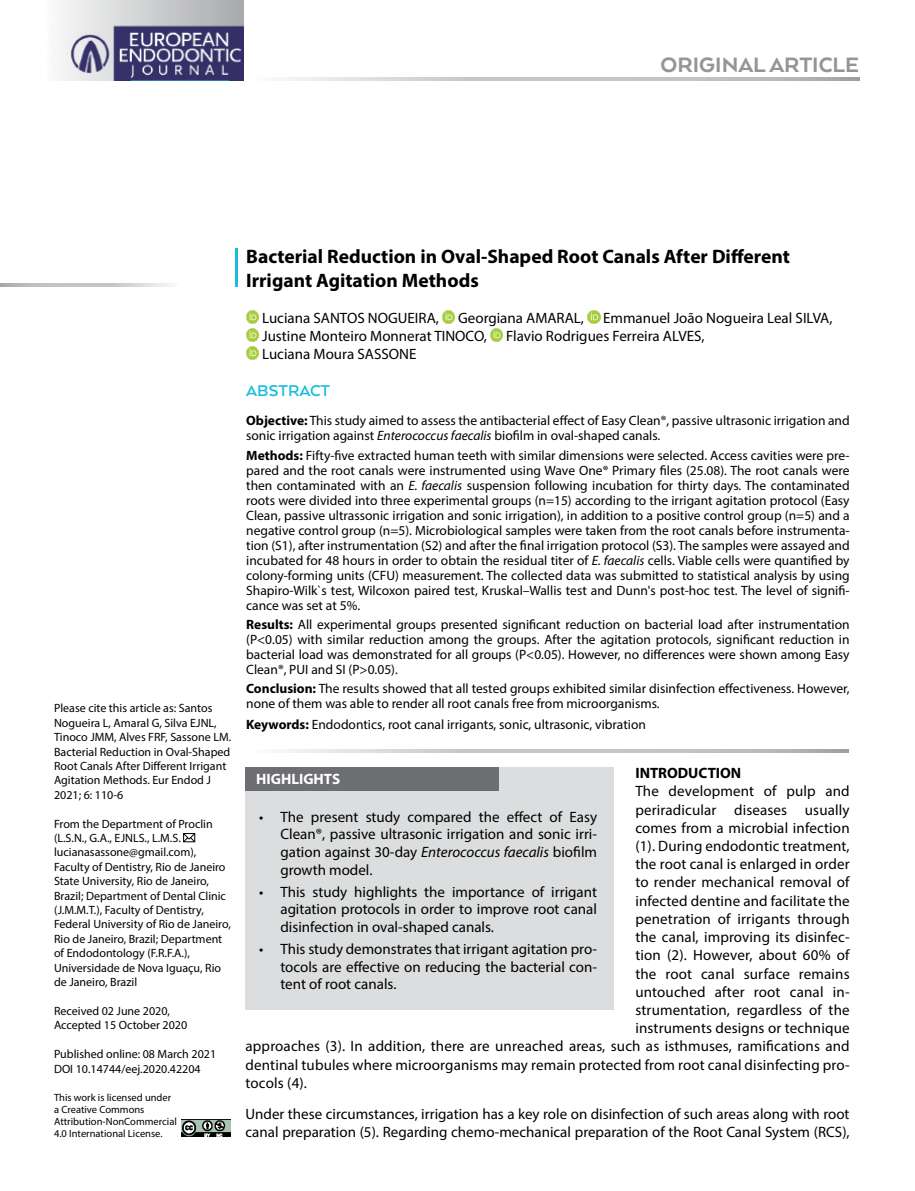
<style>
.page{position:relative;width:915px;height:1191px;background:#fff}
.page>*{position:absolute;margin:0;border:0;box-sizing:border-box;transform-origin:0 0}
.t1{font:800 24px "Arquitecta";color:#939598}
.t2{font:700 19.5px/23.4px "Myriad Pro";color:#000}
.t3{font:700 18px "Arquitecta";color:#1abcdc}
.t4{font:15px/17.7px "Myriad Pro";letter-spacing:.005em;color:#000;text-align:justify}
.t5{font:700 15px "Myriad Pro";color:#000}
.t6{font:700 15px "Myriad Pro";color:#fff}
.t7{font:13.5px/15px "Myriad Pro";color:#000}
.t8{font:12px/14.4px "Myriad Pro";color:#000}
.t9{font:10.5px/12px "Myriad Pro";color:#000}
.s1{font-weight:700}
.s2{font-style:italic}
</style>
<div class="page">
<img style="left:58px;top:0;width:185px;height:80px">
<svg style="left:283px;top:77px;width:575px;height:3px"></svg>
<hr style="left:235px;top:249px;width:2px;height:38px;background:#1abcdc">
<svg style="left:0;top:283px;width:171px;height:4px"></svg>
<svg style="left:183px;top:833px;width:12px;height:9px"></svg>
<svg style="left:282px;top:749px;width:566px;height:3px"></svg>
<div style="left:246px;top:767px;width:368px;height:242px;background:#dcddde"></div>
<div style="left:246px;top:767px;width:253px;height:23px;background:#6d6e71"></div>
<svg style="left:442px;top:310px;width:13px;height:13px"></svg>
<svg style="left:587px;top:310px;width:12px;height:13px"></svg>
<svg style="left:490px;top:328px;width:12px;height:13px"></svg>
<svg style="left:246px;top:310px;width:13px;height:49px"></svg>
<img style="left:181px;top:1119px;width:50px;height:18px">
<h1 class="t1" style="left:660px;top:50px;width:200px">ORIGINAL ARTICLE</h1>
<p class="t8" style="left:54px;top:701px;width:179px">Please cite this article as: Santos<br>Nogueira L, Amaral G, Silva EJNL,<br>Tinoco JMM, Alves FRF, Sassone LM.<br>Bacterial Reduction in Oval-Shaped<br>Root Canals After Different Irrigant<br>Agitation Methods. Eur Endod J<br>2021; 6: 110-6</p>
<p class="t8" style="left:54px;top:816px;width:178px">From the Department of Proclin (L.S.N., G.A., EJNLS., L.M.S. lucianasassone@gmail.com),<br>Faculty of Dentistry, Rio de Janeiro<br>State University, Rio de Janeiro,<br>Brazil; Department of Dental Clinic (J.M.M.T.), Faculty of Dentistry,<br>Federal University of Rio de Janeiro,<br>Rio de Janeiro, Brazil; Department of Endodontology (F.R.F.A.),<br>Universidade de Nova Iguaçu, Rio de Janeiro, Brazil</p>
<p class="t8" style="left:54px;top:1003px;width:134px">Received 02 June 2020,<br>Accepted 15 October 2020</p>
<p class="t8" style="left:54px;top:1046px;width:163px">Published online: 08 March 2021<br>DOI 10.14744/eej.2020.42204</p>
<p class="t9" style="left:54px;top:1091px;width:124px">This work is licensed under a Creative Commons<br>Attribution-NonCommercial<br>4.0 International License.</p>
<h2 class="t2" style="left:246px;top:244px;width:545px">Bacterial Reduction in Oval-Shaped Root Canals After Different<br>Irrigant Agitation Methods</h2>
<p class="t4" style="left:262px;top:309px;width:178px">Luciana SANTOS NOGUEIRA,</p>
<p class="t4" style="left:458px;top:309px;width:127px">Georgiana AMARAL,</p>
<p class="t4" style="left:603px;top:309px;width:231px">Emmanuel João Nogueira Leal SILVA,</p>
<p class="t4" style="left:262px;top:327px;width:226px">Justine Monteiro Monnerat TINOCO,</p>
<p class="t4" style="left:506px;top:327px;width:200px">Flavio Rodrigues Ferreira ALVES,</p>
<p class="t4" style="left:262px;top:345px;width:156px">Luciana Moura SASSONE</p>
<h3 class="t3" style="left:246px;top:380px;width:85px">ABSTRACT</h3>
<p class="t7" style="left:246px;top:413px;width:604px"><span class="s1">Objective:</span> This study aimed to assess the antibacterial effect of Easy Clean®, passive ultrasonic irrigation and sonic irrigation against <span class="s2">Enterococcus faecalis</span> biofilm in oval-shaped canals.</p>
<p class="t7" style="left:246px;top:447px;width:605px;text-align:justify"><span class="s1">Methods:</span> Fifty-five extracted human teeth with similar dimensions were selected. Access cavities were pre&shy;pared and the root canals were instrumented using Wave One® Primary files (25.08). The root canals were then contaminated with an <span class="s2">E. faecalis</span> suspension following incubation for thirty days. The contaminated roots were divided into three experimental groups (n=15) according to the irrigant agitation protocol (Easy Clean, passive ultrassonic irrigation and sonic irrigation), in addition to a positive control group (n=5) and a negative control group (n=5). Microbiological samples were taken from the root canals before instrumenta&shy;tion (S1), after instrumentation (S2) and after the final irrigation protocol (S3). The samples were assayed and incubated for 48 hours in order to obtain the residual titer of <span class="s2">E. faecalis</span> cells. Viable cells were quantified by colony-forming units (CFU) measurement. The collected data was submitted to statistical analysis by using Shapiro-Wilk`s test, Wilcoxon paired test, Kruskal–Wallis test and Dunn's post-hoc test. The level of signifi&shy;cance was set at 5%.</p>
<p class="t7" style="left:246px;top:616px;width:604px;text-align:justify"><span class="s1">Results:</span> All experimental groups presented significant reduction on bacterial load after instrumentation (P&lt;0.05) with similar reduction among the groups. After the agitation protocols, significant reduction in bacterial load was demonstrated for all groups (P&lt;0.05). However, no differences were shown among Easy Clean®, PUI and SI (P&gt;0.05).</p>
<p class="t7" style="left:246px;top:681px;width:604px"><span class="s1">Conclusion:</span> The results showed that all tested groups exhibited similar disinfection effectiveness. However, none of them was able to render all root canals free from microorganisms.</p>
<p class="t7" style="left:246px;top:716px;width:401px"><span class="s1">Keywords:</span> Endodontics, root canal irrigants, sonic, ultrasonic, vibration</p>
<p class="t5" style="left:635px;top:763px;width:107px">INTRODUCTION</p>
<p class="t4" style="left:635px;top:782px;width:216px">The development of pulp and</p>
<p class="t4" style="left:635px;top:800px;width:216px">periradicular diseases usually</p>
<p class="t4" style="left:635px;top:818px;width:216px">comes from a microbial infection</p>
<p class="t4" style="left:635px;top:837px;width:216px">(1). During endodontic treatment,</p>
<p class="t4" style="left:635px;top:855px;width:216px">the root canal is enlarged in order</p>
<p class="t4" style="left:635px;top:873px;width:216px">to render mechanical removal of</p>
<p class="t4" style="left:635px;top:891px;width:216px">infected dentine and facilitate the</p>
<p class="t4" style="left:635px;top:909px;width:216px">penetration of irrigants through</p>
<p class="t4" style="left:635px;top:928px;width:216px">the canal, improving its disinfec-</p>
<p class="t4" style="left:635px;top:946px;width:216px">tion (2). However, about 60% of</p>
<p class="t4" style="left:635px;top:964px;width:216px">the root canal surface remains</p>
<p class="t4" style="left:635px;top:982px;width:216px">untouched after root canal in-</p>
<p class="t4" style="left:635px;top:1000px;width:216px">strumentation, regardless of the</p>
<p class="t4" style="left:635px;top:1019px;width:216px">instruments designs or technique</p>
<p class="t4" style="left:245px;top:1037px;width:605px">approaches (3). In addition, there are unreached areas, such as isthmuses, ramifications and</p>
<p class="t4" style="left:245px;top:1055px;width:605px">dentinal tubules where microorganisms may remain protected from root canal disinfecting pro-</p>
<p class="t4" style="left:245px;top:1073px;width:63px">tocols (4).</p>
<p class="t4" style="left:245px;top:1104px;width:605px;line-height:18.1px">Under these circumstances, irrigation has a key role on disinfection of such areas along with root canal preparation (5). Regarding chemo-mechanical preparation of the Root Canal System (RCS),</p>
<p class="t6" style="left:256px;top:769px;width:85px">HIGHLIGHTS</p>
<p class="t4" style="left:280px;top:807px;width:318px;text-indent:-21px">• The present study compared the effect of Easy Clean®, passive ultrasonic irrigation and sonic irri&shy;gation against 30-day <span class="s2">Enterococcus faecalis</span> biofilm growth model.</p>
<p class="t4" style="left:280px;top:882px;width:318px;text-indent:-21px">• This study highlights the importance of irrigant agitation protocols in order to improve root canal disinfection in oval-shaped canals.</p>
<p class="t4" style="left:280px;top:940px;width:318px;text-indent:-21px">• This study demonstrates that irrigant agitation pro&shy;tocols are effective on reducing the bacterial con&shy;tent of root canals.</p>
</div>
